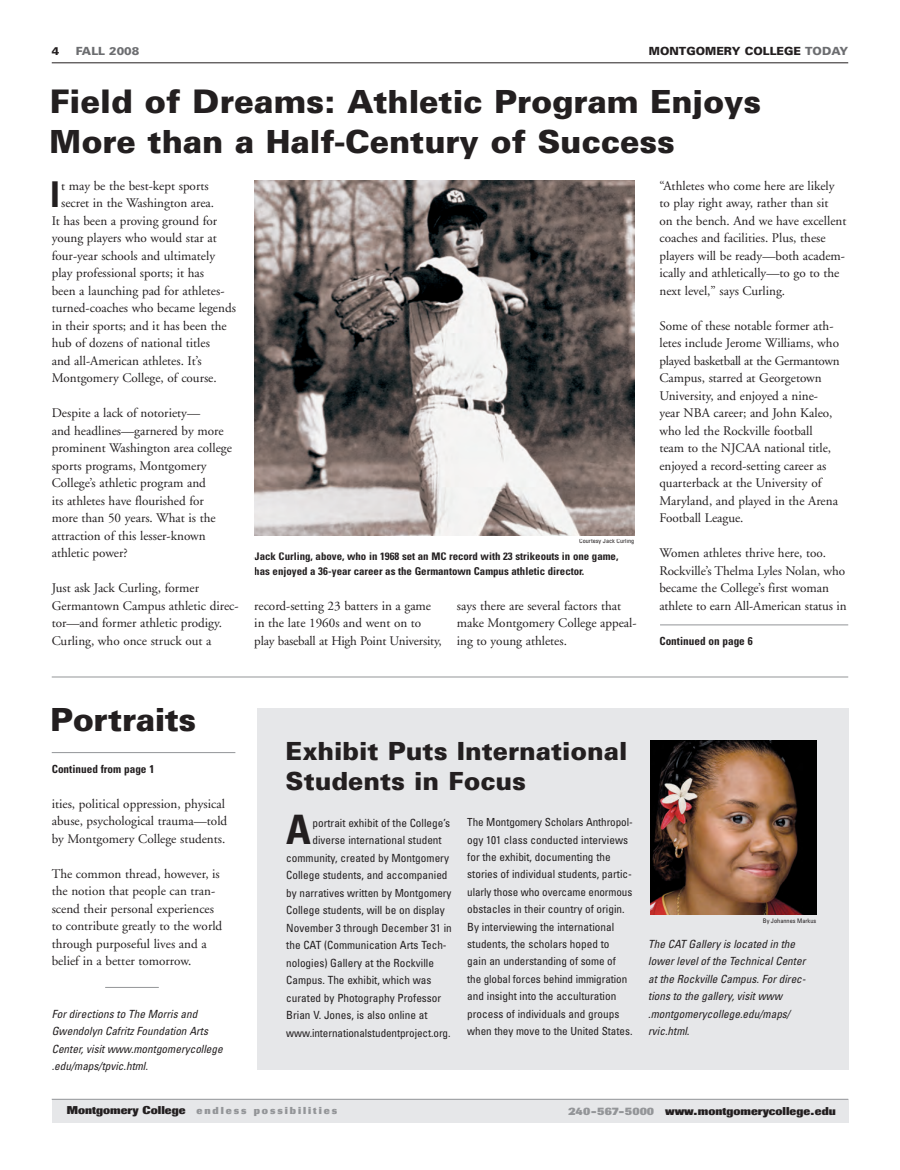
<style>
.page{position:relative;width:900px;height:1170px;background:#fff}
.page>*{position:absolute;margin:0;border:0;box-sizing:border-box;transform-origin:0 0}
.t1{font:700 condensed 40.62px "Univers";color:#231f20}
.t2{font:700 condensed 35.5px "Univers";color:#231f20}
.t3{font:900 31.88px/40px "Univers";letter-spacing:-.005em;color:#231f20}
.t4{font:900 25px/30px "Univers";color:#231f20}
.t5{font:13.12px/17.5px "Adobe Garamond";color:#231f20}
.t6{font:13px "Adobe Garamond";letter-spacing:-.015em;color:#231f20}
.t7{font:condensed 11.25px/17.5px "Univers";color:#231f20}
.t8{font:italic condensed 11.25px/17.4px "Univers";color:#231f20}
.t9{font:800 11.25px "Imago";color:#231f20}
.t10{font:700 condensed 11.25px "Univers";color:#231f20}
.t11{font:900 11.25px "Univers";color:#231f20}
.t12{font:900 11.25px "Univers";color:#6c6d70}
.t13{font:condensed 11.12px/17.4px "Univers";letter-spacing:-.005em;color:#231f20}
.t14{font:700 condensed 10.88px/15px "Univers";color:#231f20}
.t15{font:800 10px "Imago";letter-spacing:.195em;color:#939598}
.t16{font:condensed 6.25px "Univers";color:#231f20}
.s1{color:#6c6d70}
.s2{font-size:32.5px}
.s3{font-size:13.12px}
.s4{font-size:13px}
.s5{font-size:11.25px}
.s6{font-size:11.25px;color:#231f20}
.s7{color:#939598}
</style>
<div class="page">
<hr style="left:52px;top:63px;width:796px;height:1px;background:#231f20">
<div style="left:52px;top:1100px;width:796px;height:23px;background:#e6e7e9"></div>
<hr style="left:52px;top:1099px;width:796px;height:1px;background:#939598">
<img style="left:255px;top:180px;width:379px;height:355px">
<hr style="left:105px;top:987px;width:54px;height:1px;background:#939598">
<hr style="left:52px;top:752px;width:183px;height:1px;background:#939598">
<hr style="left:52px;top:677px;width:796px;height:1px;background:#939598">
<div style="left:257px;top:708px;width:591px;height:362px;background:#e6e7e9"></div>
<img style="left:650px;top:741px;width:166px;height:174px">
<hr style="left:660px;top:625px;width:188px;height:1px;background:#939598">
<p class="t11" style="left:52px;top:47px;width:9px">4</p>
<p class="t12" style="left:76px;top:47px;width:65px">FALL 2008</p>
<p class="t11" style="left:649px;top:47px;width:201px">MONTGOMERY COLLEGE <span class="s1">TODAY</span></p>
<h3 class="t3" style="left:50px;top:85px;width:713px"><span class="s2">Field of Dreams:</span> Athletic Program Enjoys<br>More than a Half-Century of Success</h3>
<h2 class="t2" style="left:50px;top:182px;width:11px">I</h2>
<p class="t5" style="left:61px;top:178px;width:149px">t may be the best-kept sports</p>
<p class="t5" style="left:61px;top:196px;width:155px">secret in the Washington area.</p>
<p class="t5" style="left:52px;top:213px;width:167px">It has been a proving ground for</p>
<p class="t5" style="left:52px;top:231px;width:166px">young players who would star at</p>
<p class="t5" style="left:52px;top:248px;width:165px">four-year schools and ultimately</p>
<p class="t5" style="left:52px;top:266px;width:154px">play professional sports; it has</p>
<p class="t5" style="left:52px;top:283px;width:174px">been a launching pad for athletes-</p>
<p class="t5" style="left:52px;top:301px;width:186px">turned-coaches who became legends</p>
<p class="t5" style="left:52px;top:318px;width:176px">in their sports; and it has been the</p>
<p class="t5" style="left:52px;top:335px;width:160px">hub of dozens of national titles</p>
<p class="t5" style="left:52px;top:353px;width:152px">and all-American athletes. It’s</p>
<p class="t5" style="left:52px;top:370px;width:167px">Montgomery College, of course.</p>
<p class="t5" style="left:52px;top:405px;width:182px">Despite a lack of notoriety—<br>and headlines—garnered by more prominent Washington area college sports programs, Montgomery<br>College’s athletic program and<br>its athletes have flourished for more than 50 years. What is the attraction of this lesser-known athletic power?</p>
<p class="t5" style="left:52px;top:580px;width:188px">Just ask Jack Curling, former<br>Germantown Campus athletic direc&shy;tor—and former athletic prodigy.<br>Curling, who once struck out a</p>
<p class="t16" style="left:579px;top:539px;width:57px">Courtesy Jack Curling</p>
<p class="t14" style="left:254px;top:549px;width:366px">Jack Curling, above, who in 1968 set an MC record with 23 strikeouts in one game, has enjoyed a 36-year career as the Germantown Campus athletic director.</p>
<p class="t5" style="left:254px;top:598px;width:178px">record-setting 23 batters in a game in the late 1960s and went on to</p>
<p class="t6" style="left:254px;top:636px;width:189px">play baseball at High Point University,</p>
<p class="t5" style="left:457px;top:598px;width:181px">says there are several factors that make Montgomery College appeal&shy;ing to young athletes.</p>
<p class="t5" style="left:659px;top:178px;width:189px">“Athletes who come here are likely to play right away, rather than sit<br>on the bench. And we have excellent coaches and facilities. Plus, these players will be ready—both academ&shy;ically and athletically—to go to the next level,” says Curling.</p>
<p class="t5" style="left:659px;top:318px;width:181px">Some of these notable former ath&shy;letes include Jerome Williams, who</p>
<p class="t6" style="left:659px;top:356px;width:182px">played basketball at the Germantown</p>
<p class="t5" style="left:659px;top:371px;width:175px">Campus, starred at Georgetown<br>University, and enjoyed a nine&shy;year NBA career; and John Kaleo, who led the Rockville football</p>
<p class="t6" style="left:659px;top:443px;width:173px"><span class="s3">team</span> to the NJCAA national title,</p>
<p class="t5" style="left:659px;top:458px;width:180px"><span class="s4">enjoyed</span> a record-setting career as quarterback at the University of<br>Maryland, and played in the Arena<br>Football League.</p>
<p class="t5" style="left:659px;top:546px;width:187px">Women athletes thrive here, too.<br>Rockville’s Thelma Lyles Nolan, who became the College’s first woman</p>
<p class="t6" style="left:659px;top:601px;width:189px">athlete to earn All-American status in</p>
<p class="t10" style="left:659px;top:637px;width:95px">Continued on page 6</p>
<h3 class="t3" style="left:50px;top:702px;width:148px">Portraits</h3>
<p class="t10" style="left:52px;top:764px;width:104px">Continued from page 1</p>
<p class="t5" style="left:52px;top:796px;width:177px">ities, political oppression, physical abuse, psychological trauma—told by Montgomery College students.</p>
<p class="t5" style="left:52px;top:866px;width:172px">The common thread, however, is the notion that people can tran&shy;scend their personal experiences to contribute greatly to the world through purposeful lives and a belief in a better tomorrow.</p>
<p class="t8" style="left:52px;top:1006px;width:173px">For directions to The Morris and<br>Gwendolyn Cafritz Foundation Arts<br>Center, visit www.montgomerycollege .edu/maps/tpvic.html.</p>
<h3 class="t4" style="left:286px;top:739px;width:343px">Exhibit Puts International<br>Students in Focus</h3>
<h1 class="t1" style="left:286px;top:815px;width:26px">A</h1>
<p class="t7" style="left:313px;top:815px;width:139px">portrait exhibit of the College’s</p>
<p class="t7" style="left:313px;top:832px;width:131px">diverse international student</p>
<p class="t7" style="left:286px;top:850px;width:164px">community, created by Montgomery</p>
<p class="t7" style="left:286px;top:867px;width:163px">College students, and accompanied</p>
<p class="t13" style="left:286px;top:885px;width:167px">by narratives written by Montgomery</p>
<p class="t7" style="left:286px;top:902px;width:167px">College students, will be on display November 3 through December 31 in the CAT (Communication Arts Tech&shy;nologies) Gallery at the Rockville Campus. The exhibit, which was curated by Photography Professor Brian V. Jones, is also online at</p>
<p class="t13" style="left:286px;top:1025px;width:166px">www.internationalstudentproject.org.</p>
<p class="t13" style="left:467px;top:815px;width:167px">The Montgomery Scholars Anthropol-</p>
<p class="t7" style="left:467px;top:832px;width:166px">ogy 101 class conducted interviews for the exhibit, documenting the stories of individual students, partic-</p>
<p class="t13" style="left:467px;top:884px;width:167px">ularly those who overcame enormous</p>
<p class="t7" style="left:467px;top:901px;width:159px">obstacles in their country of origin.<br>By interviewing the international students, the scholars hoped to</p>
<p class="t13" style="left:467px;top:954px;width:161px"><span class="s5">gain an</span> understanding of some of the global forces behind immigration</p>
<p class="t7" style="left:467px;top:988px;width:154px">and insight into the acculturation process of individuals and groups</p>
<p class="t13" style="left:467px;top:1023px;width:167px">when they move to the United States<span class="s5">.</span></p>
<p class="t16" style="left:763px;top:918px;width:55px">By Johannes Markus</p>
<p class="t8" style="left:648px;top:936px;width:159px">The CAT Gallery is located in the lower level of the Technical Center at the Rockville Campus. For direc&shy;tions to the gallery, visit www .montgomerycollege.edu/maps/ rvic.html.</p>
<p class="t15" style="left:67px;top:1107px;width:272px"><span class="s6">Montgomery College</span> endless possibilities</p>
<p class="t9" style="left:568px;top:1107px;width:269px"><span class="s7">240-567-5000</span> www.montgomerycollege.edu</p>
</div>
